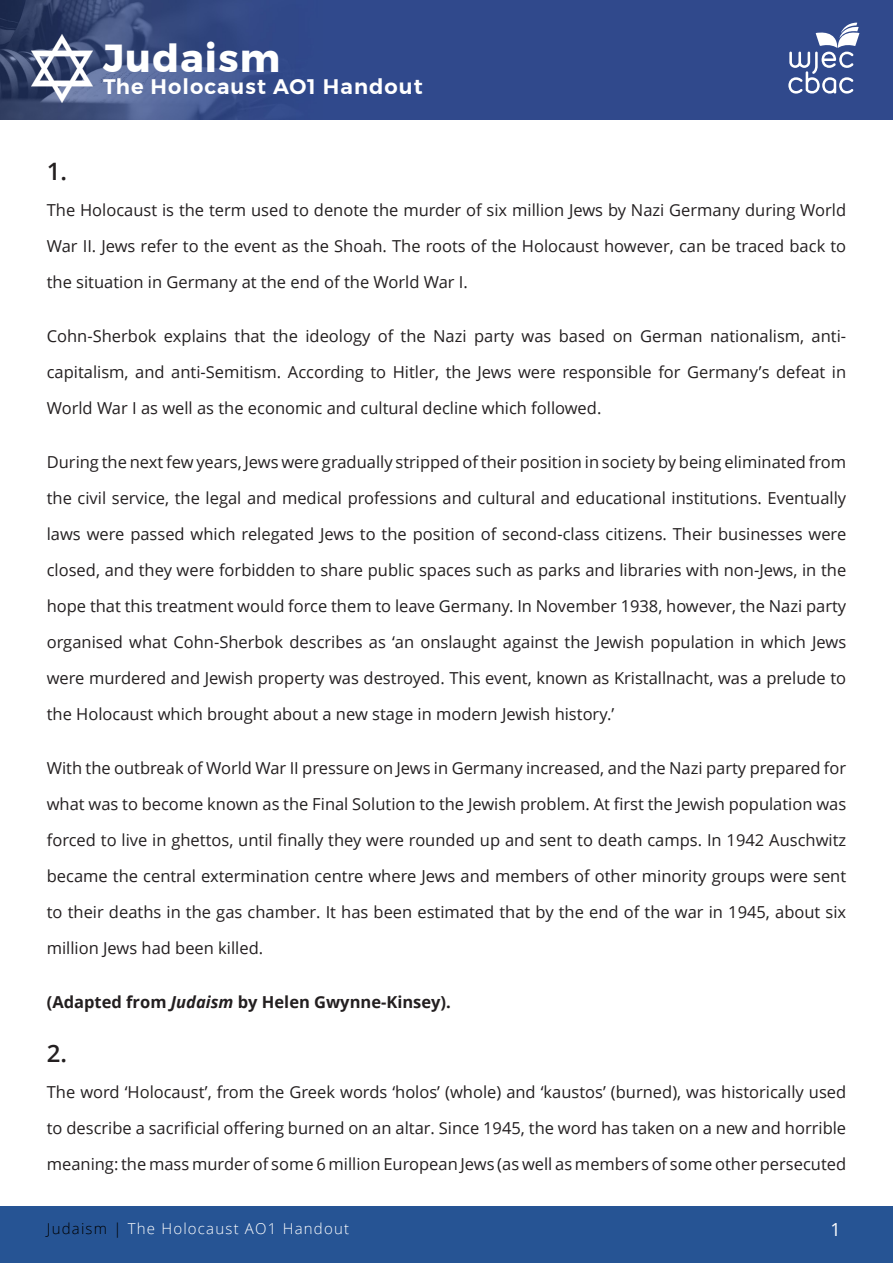
<style>
.page{position:relative;width:893px;height:1263px;background:#fff}
.page>*{position:absolute;margin:0;border:0;box-sizing:border-box;transform-origin:0 0}
.t1{font:700 39px "Montserrat";letter-spacing:.03em;color:#fff}
.t2{font:600 24px "Open Sans";color:#231f20}
.t3{font:600 21px "Montserrat";letter-spacing:.05em;color:#fff}
.t4{font:18px "Open Sans";color:#fff}
.Paragraph_text{font:16.5px/36px "Open Sans";color:#231f20;text-align:justify}
.Paragraph_text-2{font:700 16.5px "Open Sans";color:#231f20}
.t5{font:300 15px "Open Sans";letter-spacing:.08em;color:#fff}
.s1{font-style:italic}
.s2{color:#000}
</style>
<div class="page">
<img style="left:0;top:0;width:893px;height:119px">
<svg style="left:788px;top:23px;width:71px;height:71px"></svg>
<div style="left:0;top:1206px;width:893px;height:57px;background:#265494"></div>
<img style="left:32px;top:34px;width:60px;height:68px">
<h1 class="t1" style="left:103px;top:27px;width:178px">Judaism</h1>
<p class="t3" style="left:103px;top:70px;width:321px">The Holocaust AO1 Handout</p>
<h3 class="t2" style="left:47px;top:155px;width:22px">1.</h3>
<p class="Paragraph_text" style="left:47px;top:192px;width:801px">The Holocaust is the term used to denote the murder of six million Jews by Nazi Germany during World War II. Jews refer to the event as the Shoah. The roots of the Holocaust however, can be traced back to the situation in Germany at the end of the World War I.</p>
<p class="Paragraph_text" style="left:47px;top:318px;width:801px">Cohn-Sherbok explains that the ideology of the Nazi party was based on German nationalism, anti&shy;capitalism, and anti-Semitism. According to Hitler, the Jews were responsible for Germany’s defeat in World War I as well as the economic and cultural decline which followed.</p>
<p class="Paragraph_text" style="left:47px;top:444px;width:801px">During the next few years, Jews were gradually stripped of their position in society by being eliminated from the civil service, the legal and medical professions and cultural and educational institutions. Eventually laws were passed which relegated Jews to the position of second-class citizens. Their businesses were closed, and they were forbidden to share public spaces such as parks and libraries with non-Jews, in the hope that this treatment would force them to leave Germany. In November 1938, however, the Nazi party organised what Cohn-Sherbok describes as ‘an onslaught against the Jewish population in which Jews were murdered and Jewish property was destroyed. This event, known as Kristallnacht, was a prelude to the Holocaust which brought about a new stage in modern Jewish history.’</p>
<p class="Paragraph_text" style="left:47px;top:750px;width:801px">With the outbreak of World War II pressure on Jews in Germany increased, and the Nazi party prepared for what was to become known as the Final Solution to the Jewish problem. At first the Jewish population was forced to live in ghettos, until finally they were rounded up and sent to death camps. In 1942 Auschwitz became the central extermination centre where Jews and members of other minority groups were sent to their deaths in the gas chamber. It has been estimated that by the end of the war in 1945, about six million Jews had been killed.</p>
<p class="Paragraph_text-2" style="left:47px;top:990px;width:406px">(Adapted from <span class="s1">Judaism</span> by Helen Gwynne-Kinsey).</p>
<h3 class="t2" style="left:47px;top:1037px;width:22px">2.</h3>
<p class="Paragraph_text" style="left:47px;top:1074px;width:801px">The word ‘Holocaust’, from the Greek words ‘holos’ (whole) and ‘kaustos’ (burned), was historically used to describe a sacrificial offering burned on an altar. Since 1945, the word has taken on a new and horrible meaning: the mass murder of some 6 million European Jews (as well as members of some other persecuted</p>
<p class="t5" style="left:47px;top:1218px;width:304px"><span class="s2">Judaism |</span> The Holocaust AO1 Handout</p>
<p class="t4" style="left:830px;top:1217px;width:12px">1</p>
</div>
